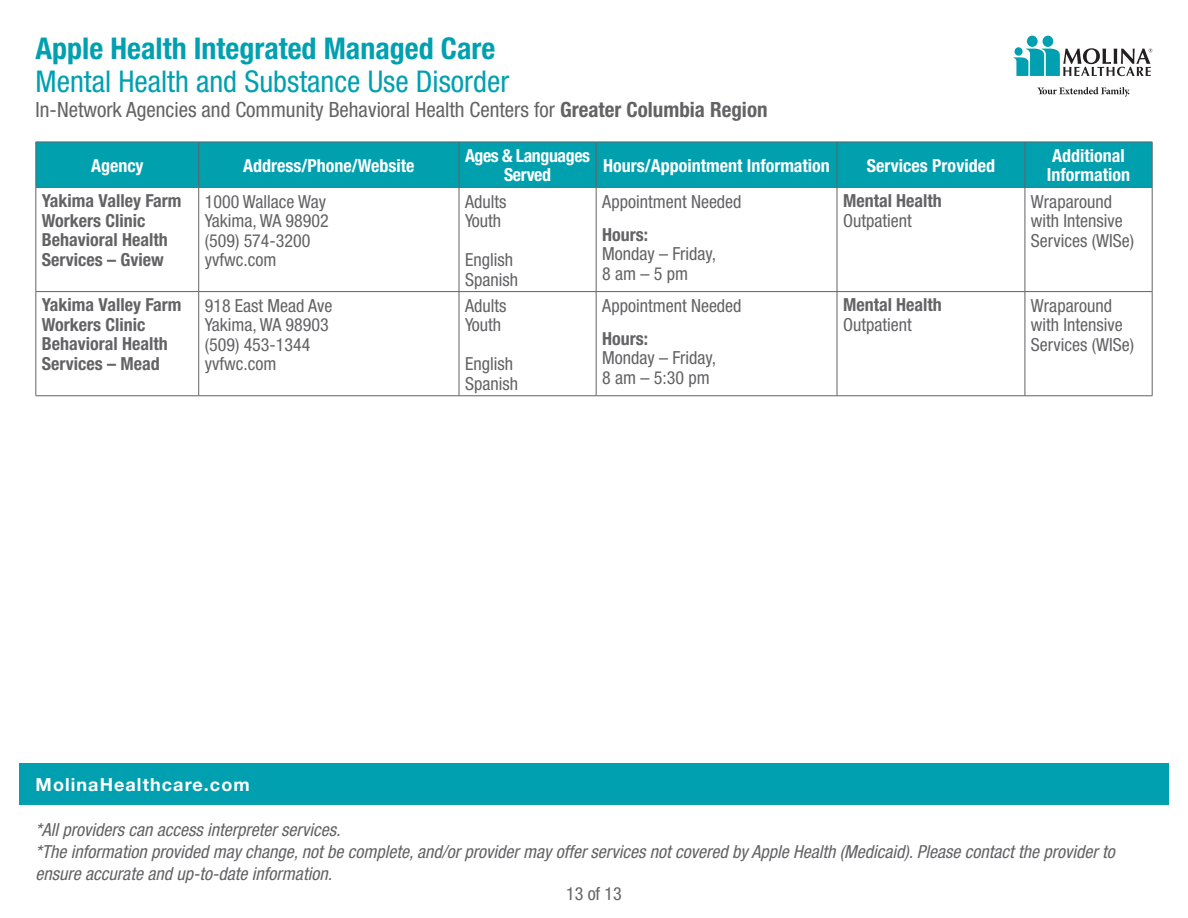
<style>
.page{position:relative;width:1188px;height:918px;background:#fff}
.page>*{position:absolute;margin:0;border:0;box-sizing:border-box;transform-origin:0 0}
.t1{font:condensed 30px "Helvetica Neue";color:#00a0b0}
.t2{font:700 condensed 30px "Helvetica Neue";color:#00a0b0}
.t3{font:condensed 21px "Helvetica Neue";color:#636366}
.t4{font:condensed 18px/19.5px "Helvetica Neue";color:#636366}
.t5{font:italic condensed 18px/21.6px "Helvetica Neue";color:#636366}
.t6{font:700 condensed 18px/19.5px "Helvetica Neue";color:#636366}
.t7{font:700 condensed 18px/19.5px "Helvetica Neue";color:#fff}
.t8{font:700 18px "Helvetica Neue LT Std";letter-spacing:.06em;color:#fff}
.t9{font:700 condensed 18px/19.5px "Helvetica Neue";letter-spacing:-.02em;color:#fff;text-align:center}
.s1{font-weight:700}
</style>
<div class="page">
<svg style="left:1037px;top:87px;width:92px;height:10px"></svg>
<div style="left:1043px;top:36px;width:10px;height:11px;background:#00a0b0;border-radius:50%"></div>
<div style="left:1027px;top:36px;width:11px;height:11px;background:#00a0b0;border-radius:50%"></div>
<svg style="left:1013px;top:48px;width:139px;height:28px"></svg>
<div style="left:1015px;top:47px;width:8px;height:9px;background:#00a0b0;border-radius:50%"></div>
<div style="left:19px;top:764px;width:1150px;height:41px;background:#00a0b0"></div>
<div style="left:37px;top:143px;width:1115px;height:44px;background:#00a0af"></div>
<svg style="left:37px;top:188px;width:1115px;height:208px"></svg>
<hr style="left:36px;top:142px;width:163px;height:1px;background:#636366">
<hr style="left:36px;top:142px;width:1px;height:45px;background:#636366">
<hr style="left:199px;top:142px;width:260px;height:1px;background:#636366">
<hr style="left:198px;top:142px;width:1px;height:45px;background:#636366">
<hr style="left:459px;top:142px;width:137px;height:1px;background:#636366">
<hr style="left:459px;top:142px;width:1px;height:45px;background:#636366">
<hr style="left:596px;top:142px;width:241px;height:1px;background:#636366">
<hr style="left:596px;top:142px;width:1px;height:45px;background:#636366">
<hr style="left:837px;top:142px;width:188px;height:1px;background:#636366">
<hr style="left:837px;top:142px;width:1px;height:45px;background:#636366">
<hr style="left:1025px;top:142px;width:127px;height:1px;background:#636366">
<hr style="left:1025px;top:142px;width:1px;height:45px;background:#636366">
<hr style="left:1152px;top:142px;width:1px;height:45px;background:#636366">
<hr style="left:36px;top:187px;width:163px;height:1px;background:#636366">
<hr style="left:199px;top:187px;width:260px;height:1px;background:#636366">
<hr style="left:459px;top:187px;width:137px;height:1px;background:#636366">
<hr style="left:596px;top:187px;width:241px;height:1px;background:#636366">
<hr style="left:837px;top:187px;width:188px;height:1px;background:#636366">
<hr style="left:1025px;top:187px;width:127px;height:1px;background:#636366">
<hr style="left:36px;top:188px;width:1px;height:103px;background:#636366">
<hr style="left:198px;top:188px;width:1px;height:103px;background:#636366">
<hr style="left:459px;top:188px;width:1px;height:103px;background:#636366">
<hr style="left:596px;top:188px;width:1px;height:103px;background:#636366">
<hr style="left:837px;top:188px;width:1px;height:103px;background:#636366">
<hr style="left:1025px;top:188px;width:1px;height:103px;background:#636366">
<hr style="left:1152px;top:188px;width:1px;height:103px;background:#636366">
<hr style="left:36px;top:291px;width:163px;height:1px;background:#636366">
<hr style="left:36px;top:292px;width:1px;height:104px;background:#636366">
<hr style="left:199px;top:291px;width:260px;height:1px;background:#636366">
<hr style="left:198px;top:292px;width:1px;height:104px;background:#636366">
<hr style="left:459px;top:291px;width:137px;height:1px;background:#636366">
<hr style="left:459px;top:292px;width:1px;height:104px;background:#636366">
<hr style="left:596px;top:291px;width:241px;height:1px;background:#636366">
<hr style="left:596px;top:292px;width:1px;height:104px;background:#636366">
<hr style="left:837px;top:291px;width:188px;height:1px;background:#636366">
<hr style="left:837px;top:292px;width:1px;height:104px;background:#636366">
<hr style="left:1025px;top:291px;width:127px;height:1px;background:#636366">
<hr style="left:1025px;top:292px;width:1px;height:104px;background:#636366">
<hr style="left:1152px;top:292px;width:1px;height:104px;background:#636366">
<hr style="left:36px;top:396px;width:163px;height:1px;background:#636366">
<hr style="left:199px;top:396px;width:260px;height:1px;background:#636366">
<hr style="left:459px;top:396px;width:137px;height:1px;background:#636366">
<hr style="left:596px;top:396px;width:241px;height:1px;background:#636366">
<hr style="left:837px;top:396px;width:188px;height:1px;background:#636366">
<hr style="left:1025px;top:396px;width:127px;height:1px;background:#636366">
<h1 class="t2" style="left:36px;top:30px;width:461px">Apple Health Integrated Managed Care</h1>
<h1 class="t1" style="left:36px;top:64px;width:475px">Mental Health and Substance Use Disorder</h1>
<p class="t3" style="left:36px;top:98px;width:733px">In-Network Agencies and Community Behavioral Health Centers for <span class="s1">Greater Columbia Region</span></p>
<p class="t7" style="left:91px;top:155px;width:54px">Agency</p>
<p class="t7" style="left:243px;top:155px;width:173px">Address/Phone/Website</p>
<p class="t9" style="left:465px;top:146px;width:127px">Ages &amp; Languages<br>Served</p>
<p class="t7" style="left:603px;top:155px;width:228px">Hours/Appointment Information</p>
<p class="t7" style="left:867px;top:155px;width:130px">Services Provided</p>
<p class="t7" style="left:1047px;top:146px;width:85px">Additional<br>Information</p>
<p class="t6" style="left:42px;top:191px;width:141px">Yakima Valley Farm<br>Workers Clinic<br>Behavioral Health<br>Services – Gview</p>
<p class="t4" style="left:205px;top:191px;width:123px">1000 Wallace Way</p>
<p class="t6" style="left:843px;top:191px;width:100px">Mental Health</p>
<p class="t4" style="left:843px;top:211px;width:70px">Outpatient</p>
<p class="t4" style="left:1031px;top:191px;width:105px">Wraparound with Intensive<br>Services (WISe)</p>
<p class="t4" style="left:465px;top:191px;width:43px">Adults</p>
<p class="t4" style="left:465px;top:211px;width:38px">Youth</p>
<p class="t4" style="left:465px;top:250px;width:50px">English</p>
<p class="t4" style="left:465px;top:269px;width:54px">Spanish</p>
<p class="t4" style="left:602px;top:191px;width:141px">Appointment Needed</p>
<p class="t6" style="left:602px;top:224px;width:47px">Hours:</p>
<p class="t4" style="left:602px;top:244px;width:115px">Monday – Friday,</p>
<p class="t4" style="left:602px;top:263px;width:87px">8 am – 5 pm</p>
<p class="t4" style="left:205px;top:211px;width:126px">Yakima, WA 98902</p>
<p class="t4" style="left:205px;top:230px;width:107px">(509) 574-3200</p>
<p class="t4" style="left:205px;top:250px;width:73px">yvfwc.com</p>
<p class="t6" style="left:42px;top:295px;width:141px">Yakima Valley Farm<br>Workers Clinic<br>Behavioral Health<br>Services – Mead</p>
<p class="t4" style="left:205px;top:295px;width:129px">918 East Mead Ave</p>
<p class="t4" style="left:205px;top:315px;width:126px">Yakima, WA 98903</p>
<p class="t4" style="left:205px;top:334px;width:107px">(509) 453-1344</p>
<p class="t4" style="left:205px;top:354px;width:73px">yvfwc.com</p>
<p class="t4" style="left:465px;top:295px;width:43px">Adults</p>
<p class="t4" style="left:465px;top:315px;width:38px">Youth</p>
<p class="t4" style="left:465px;top:354px;width:50px">English</p>
<p class="t4" style="left:465px;top:373px;width:54px">Spanish</p>
<p class="t4" style="left:602px;top:295px;width:141px">Appointment Needed</p>
<p class="t6" style="left:602px;top:328px;width:47px">Hours:</p>
<p class="t4" style="left:602px;top:348px;width:115px">Monday – Friday,</p>
<p class="t4" style="left:602px;top:367px;width:109px">8 am – 5:30 pm</p>
<p class="t6" style="left:843px;top:295px;width:100px">Mental Health</p>
<p class="t4" style="left:843px;top:315px;width:70px">Outpatient</p>
<p class="t4" style="left:1031px;top:295px;width:105px">Wraparound with Intensive<br>Services (WISe)</p>
<p class="t8" style="left:36px;top:773px;width:216px">MolinaHealthcare.com</p>
<p class="t5" style="left:36px;top:819px;width:1081px">*All providers can access interpreter services.<br>*The information provided may change, not be complete, and/or provider may offer services not covered by Apple Health (Medicaid). Please contact the provider to ensure accurate and up-to-date information.</p>
<p class="t4" style="left:566px;top:883px;width:57px">13 of 13</p>
</div>
